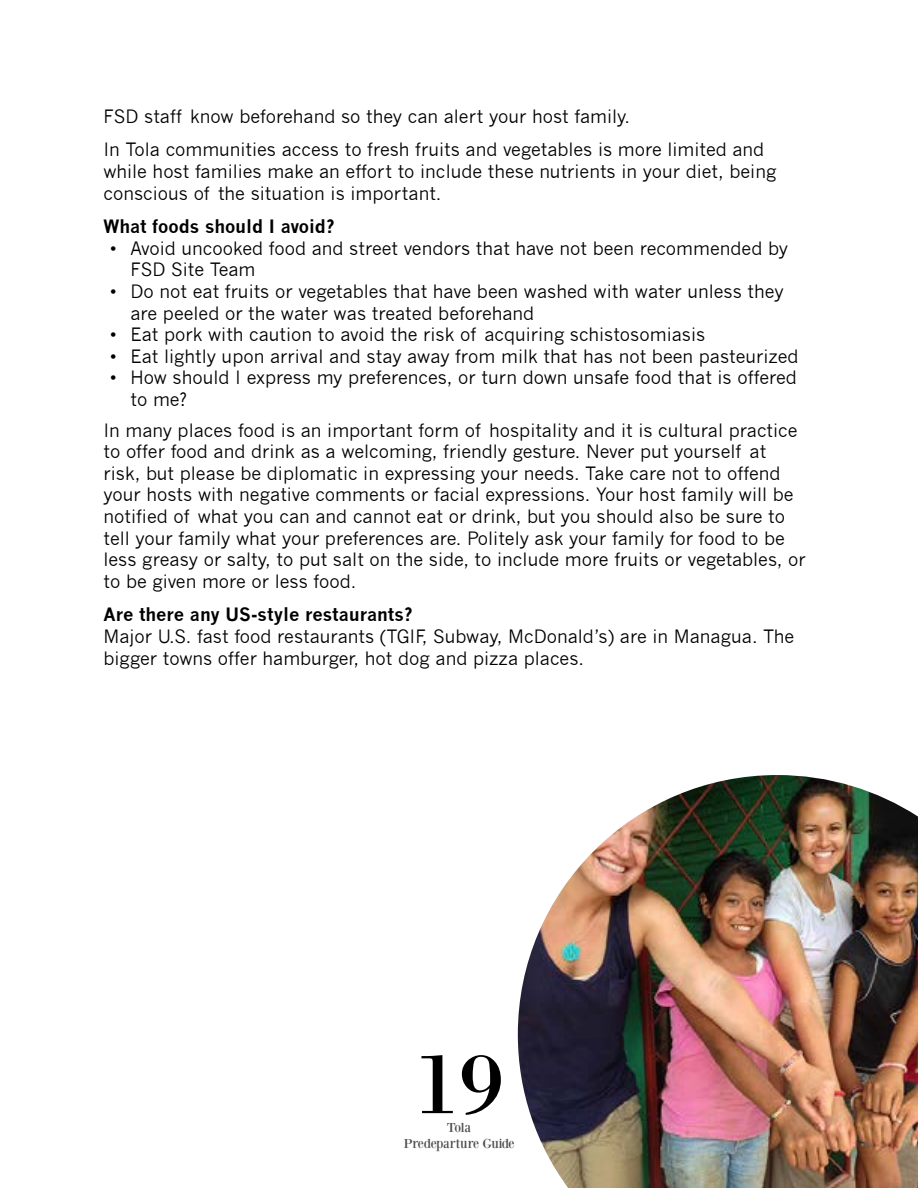
<style>
.page{position:relative;width:918px;height:1188px;background:#fff}
.page>*{position:absolute;margin:0;border:0;box-sizing:border-box;transform-origin:0 0}
.t1{font:90px "Bodoni XT";color:#000}
.t2{font:18px/21.6px "News Gothic";color:#000}
.t3{font:700 18px "News Gothic";color:#000}
.t4{font:13.5px/16.2px "Bodoni XT";letter-spacing:-.04em;color:#4d4d4f;text-align:center}
</style>
<div class="page">
<img style="left:518px;top:775px;width:400px;height:413px">
<p class="t2" style="left:104px;top:99px;width:662px;line-height:33.6px">FSD staff know beforehand so they can alert your host family.<br>In Tola communities access to fresh fruits and vegetables is more limited and</p>
<p class="t2" style="left:104px;top:161px;width:674px">while host families make an effort to include these nutrients in your diet, being conscious of the situation is important.</p>
<p class="t3" style="left:104px;top:216px;width:232px">What foods should I avoid?</p>
<p class="t2" style="left:130px;top:237px;width:659px;text-indent:-20px">• Avoid uncooked food and street vendors that have not been recommended by<br>FSD Site Team</p>
<p class="t2" style="left:130px;top:281px;width:655px;text-indent:-20px">• Do not eat fruits or vegetables that have been washed with water unless they are peeled or the water was treated beforehand</p>
<p class="t2" style="left:110px;top:324px;width:597px">• Eat pork with caution to avoid the risk of acquiring schistosomiasis</p>
<p class="t2" style="left:110px;top:345px;width:690px">• Eat lightly upon arrival and stay away from milk that has not been pasteurized</p>
<p class="t2" style="left:130px;top:367px;width:668px;text-indent:-20px">• How should I express my preferences, or turn down unsafe food that is offered to me?</p>
<p class="t2" style="left:104px;top:419px;width:704px">In many places food is an important form of hospitality and it is cultural practice to offer food and drink as a welcoming, friendly gesture. Never put yourself at risk, but please be diplomatic in expressing your needs. Take care not to offend your hosts with negative comments or facial expressions. Your host family will be notified of what you can and cannot eat or drink, but you should also be sure to tell your family what your preferences are. Politely ask your family for food to be less greasy or salty, to put salt on the side, to include more fruits or vegetables, or to be given more or less food.</p>
<p class="t3" style="left:104px;top:604px;width:310px">Are there any US-style restaurants?</p>
<p class="t2" style="left:104px;top:626px;width:692px">Major U.S. fast food restaurants (TGIF, Subway, McDonald’s) are in Managua. The bigger towns offer hamburger, hot dog and pizza places.</p>
<h1 class="t1" style="left:414px;top:1029px;width:91px">19</h1>
<p class="t4" style="left:403px;top:1119px;width:113px">Tola<br>Predeparture Guide</p>
</div>
